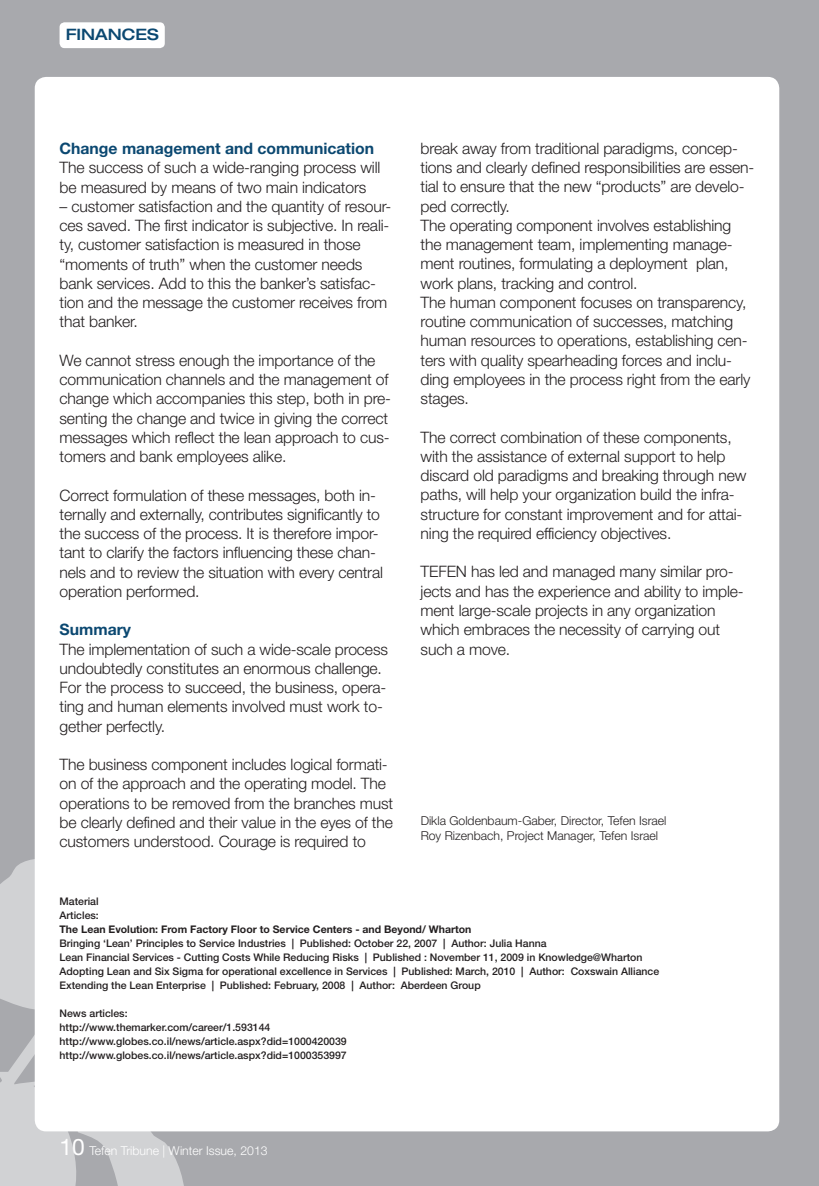
<style>
.page{position:relative;width:819px;height:1186px;background:#a8a9ad}
.page>*{position:absolute;margin:0;border:0;box-sizing:border-box;transform-origin:0 0}
.t1{font:300 15.75px/19.2px "Helvetica Neue";letter-spacing:-.01em;color:#231f20}
.t2{font:700 15.75px "Helvetica Neue";color:#0b4871}
.t3{font:500 expanded 15.75px "Helvetica Neue LT Std";color:#0b4871}
.t4{font:300 12.25px/15.8px "Helvetica Neue";color:#231f20}
.t5{font:300 12.25px "Helvetica Neue";color:#fff}
.t6{font:500 10.5px/14px "Helvetica Neue";color:#231f20}
.t7{font:700 10.5px "Helvetica Neue";color:#231f20}
.s1{font-weight:400;font-size:22.75px}
</style>
<div class="page">
<svg style="left:0;top:748px;width:402px;height:438px"></svg>
<div style="left:35px;top:77px;width:744px;height:1054px;background:#fff;border-radius:11px"></div>
<div style="left:60px;top:22px;width:105px;height:26px;background:#fff;border-radius:5px"></div>
<p class="t3" style="left:66px;top:25px;width:95px">FINANCES</p>
<p class="t2" style="left:60px;top:139px;width:316px">Change management and communication</p>
<p class="t1" style="left:60px;top:158px;width:322px">The success of such a wide-ranging process will be measured by means of two main indicators</p>
<p class="t1" style="left:60px;top:196px;width:333px">– customer satisfaction and the quantity of resour&shy;ces saved. The first indicator is subjective. In reali&shy;ty, customer satisfaction is measured in those “moments of truth” when the customer needs bank services. Add to this the banker’s satisfac&shy;tion and the message the customer receives from that banker.</p>
<p class="t1" style="left:60px;top:350px;width:333px">We cannot stress enough the importance of the communication channels and the management of change which accompanies this step, both in pre&shy;senting the change and twice in giving the correct messages which reflect the lean approach to cus&shy;tomers and bank employees alike.</p>
<p class="t1" style="left:60px;top:485px;width:325px">Correct formulation of these messages, both in&shy;ternally and externally, contributes significantly to the success of the process. It is therefore impor&shy;tant to clarify the factors influencing these chan&shy;nels and to review the situation with every central operation performed.</p>
<p class="t2" style="left:60px;top:620px;width:73px">Summary</p>
<p class="t1" style="left:60px;top:639px;width:330px">The implementation of such a wide-scale process undoubtedly constitutes an enormous challenge.<br>For the process to succeed, the business, opera&shy;ting and human elements involved must work to&shy;gether perfectly.</p>
<p class="t1" style="left:60px;top:754px;width:335px">The business component includes logical formati&shy;on of the approach and the operating model. The operations to be removed from the branches must be clearly defined and their value in the eyes of the customers understood. Courage is required to</p>
<p class="t1" style="left:420px;top:138px;width:335px">break away from traditional paradigms, concep&shy;tions and clearly defined responsibilities are essen&shy;tial to ensure that the new “products” are develo&shy;ped correctly.<br>The operating component involves establishing the management team, implementing manage&shy;ment routines, formulating a deployment plan, work plans, tracking and control.<br>The human component focuses on transparency, routine communication of successes, matching human resources to operations, establishing cen&shy;ters with quality spearheading forces and inclu&shy;ding employees in the process right from the early stages.</p>
<p class="t1" style="left:420px;top:427px;width:327px">The correct combination of these components, with the assistance of external support to help discard old paradigms and breaking through new paths, will help your organization build the infra&shy;structure for constant improvement and for attai&shy;ning the required efficiency objectives.</p>
<p class="t1" style="left:420px;top:562px;width:324px">TEFEN has led and managed many similar pro&shy;jects and has the experience and ability to imple&shy;ment large-scale projects in any organization which embraces the necessity of carrying out such a move.</p>
<p class="t4" style="left:420px;top:812px;width:247px">Dikla Goldenbaum-Gaber, Director, Tefen Israel<br>Roy Rizenbach, Project Manager, Tefen Israel</p>
<p class="t6" style="left:60px;top:894px;width:41px">Material<br>Articles:</p>
<p class="t7" style="left:60px;top:923px;width:413px">The Lean Evolution: From Factory Floor to Service Centers - and Beyond/ Wharton</p>
<p class="t6" style="left:60px;top:936px;width:601px">Bringing ‘Lean’ Principles to Service Industries | Published: October 22, 2007 | Author: Julia Hanna<br>Lean Financial Services - Cutting Costs While Reducing Risks | Published : November 11, 2009 in Knowledge@Wharton Adopting Lean and Six Sigma for operational excellence in Services | Published: March, 2010 | Author: Coxswain Alliance Extending the Lean Enterprise | Published: February, 2008 | Author: Aberdeen Group</p>
<p class="t6" style="left:60px;top:1006px;width:289px">News articles:<br>http://www.themarker.com/career/1.593144 http://www.globes.co.il/news/article.aspx?did=1000420039 http://www.globes.co.il/news/article.aspx?did=1000353997</p>
<p class="t5" style="left:60px;top:1143px;width:209px"><span class="s1">10</span> Tefen Tribune | Winter Issue, 2013</p>
</div>
